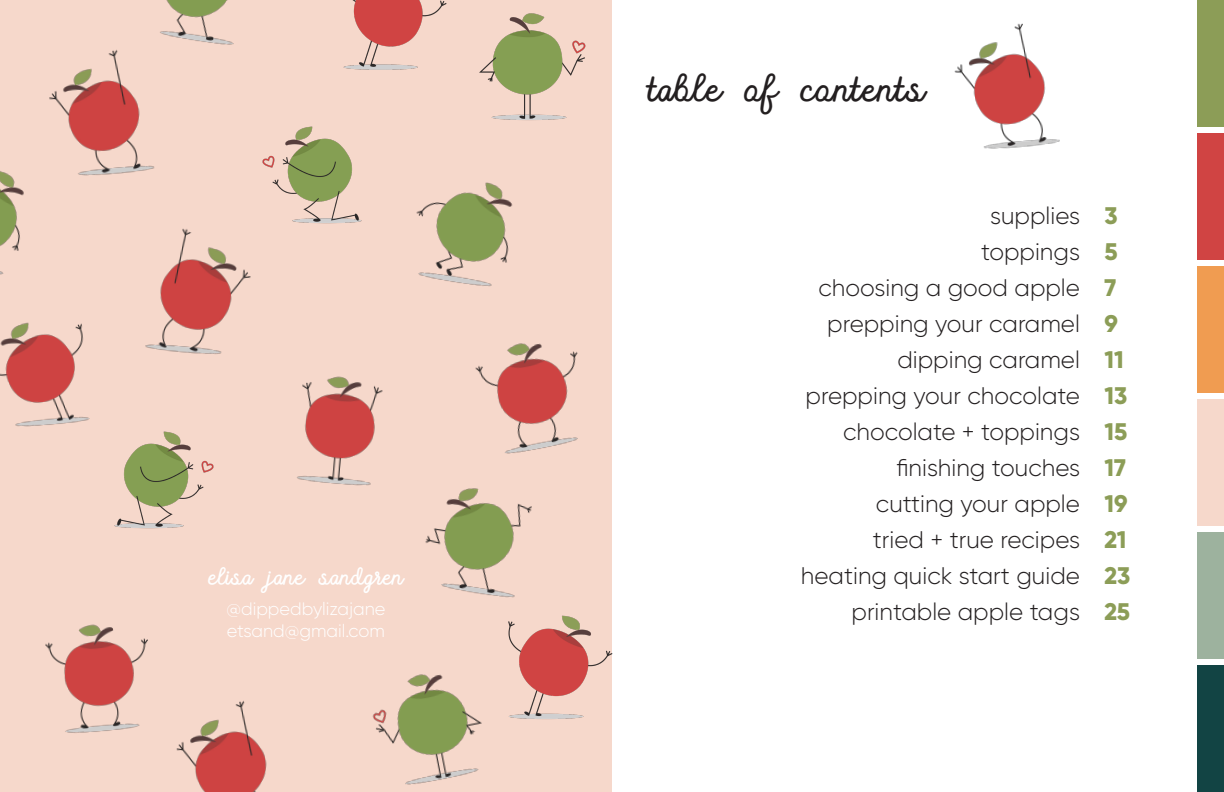
<style>
.page{position:relative;width:1224px;height:792px;background:#fff}
.page>*{position:absolute;margin:0;border:0;box-sizing:border-box;transform-origin:0 0}
.t1{font:48px "Fuster";color:#231f20}
.t2{font:30px "Fuster";color:#fff}
.t3{font:300 24px "Gilroy";color:#231f20}
.t4{font:800 24px "Gilroy";color:#8c9d57}
.t5{font:300 18px "Gilroy";color:#fff}
</style>
<div class="page">
<img style="left:954px;top:23px;width:106px;height:126px">
<div style="left:0;top:0;width:612px;height:791px;background:#f6d8cb"></div>
<img style="left:416px;top:182px;width:97px;height:105px">
<img style="left:49px;top:49px;width:106px;height:127px">
<img style="left:349px;top:674px;width:160px;height:118px">
<img style="left:114px;top:431px;width:100px;height:98px">
<img style="left:297px;top:376px;width:86px;height:110px">
<img style="left:45px;top:624px;width:132px;height:126px">
<img style="left:425px;top:488px;width:107px;height:110px">
<img style="left:343px;top:0;width:104px;height:70px">
<img style="left:262px;top:126px;width:100px;height:98px">
<img style="left:475px;top:343px;width:103px;height:111px">
<img style="left:0;top:322px;width:90px;height:105px">
<img style="left:479px;top:13px;width:107px;height:108px">
<img style="left:122px;top:0;width:112px;height:68px">
<img style="left:0;top:171px;width:24px;height:104px">
<img style="left:177px;top:700px;width:129px;height:92px">
<img style="left:145px;top:214px;width:123px;height:140px">
<img style="left:486px;top:615px;width:127px;height:121px">
<div style="left:1197px;top:0;width:27px;height:127px;background:#8c9d57"></div>
<div style="left:1197px;top:133px;width:27px;height:127px;background:#d04443"></div>
<div style="left:1197px;top:266px;width:27px;height:127px;background:#f09c51"></div>
<div style="left:1197px;top:399px;width:27px;height:127px;background:#f6d8cb"></div>
<div style="left:1197px;top:532px;width:27px;height:127px;background:#9db29e"></div>
<div style="left:1197px;top:665px;width:27px;height:127px;background:#124444"></div>
<p class="t2" style="left:208px;top:557px;width:197px">elisa jane sandgren</p>
<p class="t5" style="left:227px;top:598px;width:160px">@dippedbylizajane</p>
<p class="t5" style="left:227px;top:619px;width:160px">etsand@gmail.com</p>
<p class="t1" style="left:648px;top:57px;width:279px">table of contents</p>
<p class="t3" style="left:990px;top:201px;width:91px">supplies</p>
<p class="t3" style="left:981px;top:237px;width:100px">toppings</p>
<p class="t3" style="left:819px;top:273px;width:263px">choosing a good apple</p>
<p class="t3" style="left:827px;top:309px;width:254px">prepping your caramel</p>
<p class="t3" style="left:897px;top:345px;width:184px">dipping caramel</p>
<p class="t3" style="left:806px;top:381px;width:276px">prepping your chocolate</p>
<p class="t3" style="left:843px;top:417px;width:238px">chocolate + toppings</p>
<p class="t3" style="left:896px;top:453px;width:185px">finishing touches</p>
<p class="t3" style="left:876px;top:489px;width:206px">cutting your apple</p>
<p class="t3" style="left:873px;top:525px;width:209px">tried + true recipes</p>
<p class="t3" style="left:801px;top:561px;width:281px">heating quick start guide</p>
<p class="t3" style="left:852px;top:597px;width:230px">printable apple tags</p>
<p class="t4" style="left:1104px;top:200px;width:15px">3</p>
<p class="t4" style="left:1104px;top:236px;width:15px">5</p>
<p class="t4" style="left:1104px;top:272px;width:13px">7</p>
<p class="t4" style="left:1104px;top:308px;width:15px">9</p>
<p class="t4" style="left:1104px;top:344px;width:21px">11</p>
<p class="t4" style="left:1104px;top:380px;width:24px">13</p>
<p class="t4" style="left:1104px;top:416px;width:24px">15</p>
<p class="t4" style="left:1104px;top:452px;width:23px">17</p>
<p class="t4" style="left:1104px;top:488px;width:25px">19</p>
<p class="t4" style="left:1104px;top:524px;width:23px">21</p>
<p class="t4" style="left:1104px;top:560px;width:27px">23</p>
<p class="t4" style="left:1104px;top:596px;width:27px">25</p>
</div>
